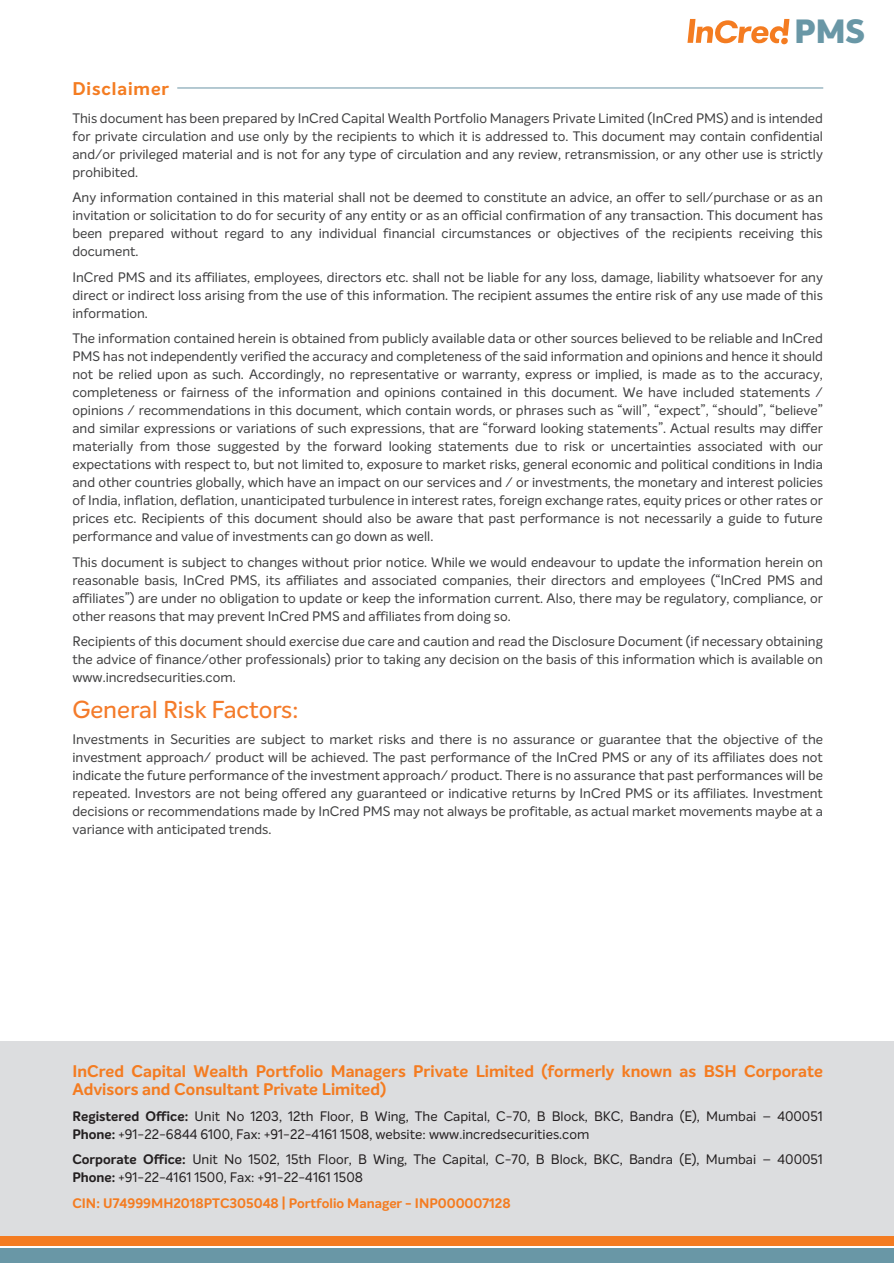
<style>
.page{position:relative;width:894px;height:1263px;background:#fff}
.page>*{position:absolute;margin:0;border:0;box-sizing:border-box;transform-origin:0 0}
.t1{font:800 32.85px "Intelo Alt";color:#6997a6}
.t2{font:500 24px "Intelo";color:#f47b2a}
.t3{font:700 18px "Intelo Alt";letter-spacing:.05em;color:#f47c21}
.t4{font:700 16.5px/18px "Intelo";color:#f47c21}
.t5{font:13.5px/18px "Intelo";color:#3e3e3f;text-align:justify}
.t6{font:13.5px/18px "Intelo";color:#231f20}
.t7{font:700 13.5px "Intelo";color:#f47c21}
.s1{font-weight:700}
</style>
<div class="page">
<div style="left:0;top:1041px;width:893px;height:194px;background:#dcdddf"></div>
<div style="left:0;top:1248px;width:893px;height:15px;background:#6997a6"></div>
<div style="left:0;top:1235px;width:893px;height:10px;background:#f47c21"></div>
<hr style="left:177px;top:88px;width:646px;height:1px;background:#6a95a5">
<svg style="left:687px;top:19px;width:102px;height:25px"></svg>
<h3 class="t3" style="left:72px;top:77px;width:98px">Disclaimer</h3>
<h1 class="t1" style="left:794px;top:10px;width:72px">PMS</h1>
<p class="t5" style="left:72px;top:109px;width:751px">This document has been prepared by InCred Capital Wealth Portfolio Managers Private Limited (InCred PMS) and is intended for private circulation and use only by the recipients to which it is addressed to. This document may contain confidential and/or privileged material and is not for any type of circulation and any review, retransmission, or any other use is strictly prohibited.</p>
<p class="t5" style="left:72px;top:188px;width:751px">Any information contained in this material shall not be deemed to constitute an advice, an offer to sell/purchase or as an invitation or solicitation to do for security of any entity or as an official confirmation of any transaction. This document has been prepared without regard to any individual financial circumstances or objectives of the recipients receiving this document.</p>
<p class="t5" style="left:72px;top:268px;width:751px">InCred PMS and its affiliates, employees, directors etc. shall not be liable for any loss, damage, liability whatsoever for any direct or indirect loss arising from the use of this information. The recipient assumes the entire risk of any use made of this information.</p>
<p class="t5" style="left:72px;top:329px;width:751px">The information contained herein is obtained from publicly available data or other sources believed to be reliable and InCred PMS has not independently verified the accuracy and completeness of the said information and opinions and hence it should not be relied upon as such. Accordingly, no representative or warranty, express or implied, is made as to the accuracy, completeness or fairness of the information and opinions contained in this document. We have included statements / opinions / recommendations in this document, which contain words, or phrases such as “will”, “expect”, “should”, “believe” and similar expressions or variations of such expressions, that are “forward looking statements”. Actual results may differ materially from those suggested by the forward looking statements due to risk or uncertainties associated with our expectations with respect to, but not limited to, exposure to market risks, general economic and political conditions in India and other countries globally, which have an impact on our services and / or investments, the monetary and interest policies of India, inflation, deflation, unanticipated turbulence in interest rates, foreign exchange rates, equity prices or other rates or prices etc. Recipients of this document should also be aware that past performance is not necessarily a guide to future performance and value of investments can go down as well.</p>
<p class="t5" style="left:72px;top:553px;width:751px">This document is subject to changes without prior notice. While we would endeavour to update the information herein on reasonable basis, InCred PMS, its affiliates and associated companies, their directors and employees (“InCred PMS and affiliates”) are under no obligation to update or keep the information current. Also, there may be regulatory, compliance, or other reasons that may prevent InCred PMS and affiliates from doing so.</p>
<p class="t5" style="left:72px;top:632px;width:751px">Recipients of this document should exercise due care and caution and read the Disclosure Document (if necessary obtaining the advice of finance/other professionals) prior to taking any decision on the basis of this information which is available on www.incredsecurities.com.</p>
<h2 class="t2" style="left:72px;top:695px;width:228px">General Risk Factors:</h2>
<p class="t5" style="left:72px;top:730px;width:751px">Investments in Securities are subject to market risks and there is no assurance or guarantee that the objective of the investment approach/ product will be achieved. The past performance of the InCred PMS or any of its affiliates does not indicate the future performance of the investment approach/ product. There is no assurance that past performances will be repeated. Investors are not being offered any guaranteed or indicative returns by InCred PMS or its affiliates. Investment decisions or recommendations made by InCred PMS may not always be profitable, as actual market movements maybe at a variance with anticipated trends.</p>
<p class="t4" style="left:72px;top:1062px;width:751px">InCred Capital Wealth Portfolio Managers Private Limited (formerly known as BSH Corporate<br>Advisors and Consultant Private Limited)</p>
<p class="t6" style="left:72px;top:1107px;width:751px"><span class="s1">Registered Office:</span> Unit No 1203, 12th Floor, B Wing, The Capital, C-70, B Block, BKC, Bandra (E), Mumbai – 400051<br><span class="s1">Phone:</span> +91-22-6844 6100, Fax: +91-22-4161 1508, website: www.incredsecurities.com</p>
<p class="t6" style="left:72px;top:1150px;width:751px"><span class="s1">Corporate Office:</span> Unit No 1502, 15th Floor, B Wing, The Capital, C-70, B Block, BKC, Bandra (E), Mumbai – 400051<br><span class="s1">Phone:</span> +91-22-4161 1500, Fax: +91-22-4161 1508</p>
<p class="t7" style="left:72px;top:1194px;width:439px">CIN: U74999MH2018PTC305048 | Portfolio Manager - INP000007128</p>
</div>
